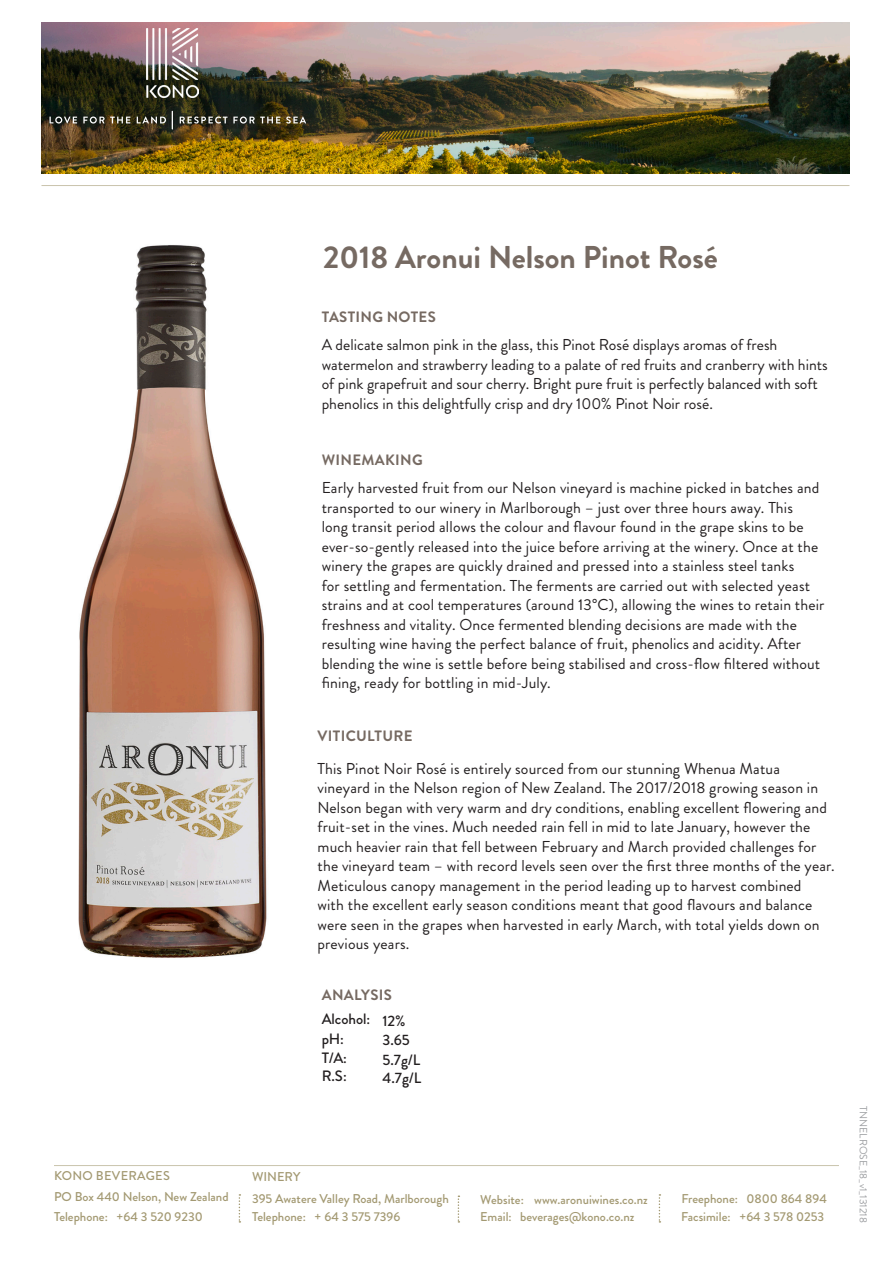
<style>
.page{position:relative;width:893px;height:1263px;background:#fff}
.page>*{position:absolute;margin:0;border:0;box-sizing:border-box;transform-origin:0 0}
.t1{font:700 31.5px "Brandon Grotesque";color:#766a62}
.t2{font:15.75px/19.5px "Brandon Grotesque";letter-spacing:.01em;color:#231f20}
.t3{font:700 15px "Brandon Grotesque";letter-spacing:.02em;color:#766a62}
.t4{font:500 15px/19.5px "Brandon Grotesque";color:#231f20}
.t5{font:500 12.75px "Brandon Grotesque";color:#a39972}
.t6{font:500 12.75px "Brandon Grotesque";letter-spacing:.02em;color:#a39972}
.t7{font:10.5px "Brandon Grotesque";color:#9d9fa2}
</style>
<div class="page">
<img style="left:41px;top:23px;width:808px;height:150px">
<svg style="left:239px;top:1194px;width:1px;height:28px"></svg>
<svg style="left:458px;top:1195px;width:1px;height:27px"></svg>
<svg style="left:659px;top:1194px;width:1px;height:28px"></svg>
<hr style="left:54px;top:1165px;width:785px;height:1px;background:#a39972">
<hr style="left:41px;top:185px;width:808px;height:1px;background:#a39972">
<img style="left:146px;top:28px;width:53px;height:70px">
<svg style="left:50px;top:116px;width:27px;height:8px"></svg>
<svg style="left:83px;top:116px;width:47px;height:8px"></svg>
<svg style="left:137px;top:116px;width:29px;height:8px"></svg>
<svg style="left:180px;top:116px;width:100px;height:8px"></svg>
<svg style="left:286px;top:116px;width:20px;height:8px"></svg>
<svg style="left:172px;top:111px;width:1px;height:18px"></svg>
<img style="left:78px;top:245px;width:189px;height:713px">
<p class="t1" style="left:323px;top:235px;width:396px">2018 Aronui Nelson Pinot Rosé</p>
<p class="t3" style="left:322px;top:306px;width:116px">TASTING NOTES</p>
<p class="t2" style="left:322px;top:335px;width:508px">A delicate salmon pink in the glass, this Pinot Rosé displays aromas of fresh watermelon and strawberry leading to a palate of red fruits and cranberry with hints of pink grapefruit and sour cherry. Bright pure fruit is perfectly balanced with soft phenolics in this delightfully crisp and dry 100% Pinot Noir rosé.</p>
<p class="t3" style="left:322px;top:449px;width:103px">WINEMAKING</p>
<p class="t2" style="left:322px;top:478px;width:504px">Early harvested fruit from our Nelson vineyard is machine picked in batches and transported to our winery in Marlborough – just over three hours away. This<br>long transit period allows the colour and flavour found in the grape skins to be ever-so-gently released into the juice before arriving at the winery. Once at the winery the grapes are quickly drained and pressed into a stainless steel tanks<br>for settling and fermentation. The ferments are carried out with selected yeast strains and at cool temperatures (around 13°C), allowing the wines to retain their freshness and vitality. Once fermented blending decisions are made with the resulting wine having the perfect balance of fruit, phenolics and acidity. After blending the wine is settle before being stabilised and cross-flow filtered without fining, ready for bottling in mid-July.</p>
<p class="t3" style="left:318px;top:726px;width:96px">VITICULTURE</p>
<p class="t2" style="left:317px;top:759px;width:519px">This Pinot Noir Rosé is entirely sourced from our stunning Whenua Matua vineyard in the Nelson region of New Zealand. The 2017/2018 growing season in Nelson began with very warm and dry conditions, enabling excellent flowering and fruit-set in the vines. Much needed rain fell in mid to late January, however the much heavier rain that fell between February and March provided challenges for the vineyard team – with record levels seen over the first three months of the year.<br>Meticulous canopy management in the period leading up to harvest combined<br>with the excellent early season conditions meant that good flavours and balance were seen in the grapes when harvested in early March, with total yields down on previous years.</p>
<p class="t3" style="left:322px;top:984px;width:72px">ANALYSIS</p>
<p class="t4" style="left:322px;top:1009px;width:50px">Alcohol: pH:<br>T/A:</p>
<p class="t4" style="left:322px;top:1066px;width:27px">R.S:</p>
<p class="t4" style="left:382px;top:1011px;width:39px">12%<br>3.65<br>5.7g/L</p>
<p class="t4" style="left:382px;top:1068px;width:40px">4.7g/L</p>
<p class="t6" style="left:54px;top:1167px;width:117px">KONO BEVERAGES</p>
<p class="t5" style="left:54px;top:1188px;width:176px">PO Box 440 Nelson, New Zealand</p>
<p class="t5" style="left:54px;top:1208px;width:150px">Telephone: +64 3 520 9230</p>
<p class="t5" style="left:252px;top:1167px;width:50px">WINERY</p>
<p class="t5" style="left:252px;top:1190px;width:198px">395 Awatere Valley Road, Marlborough</p>
<p class="t5" style="left:252px;top:1208px;width:150px">Telephone: + 64 3 575 7396</p>
<p class="t5" style="left:480px;top:1191px;width:169px">Website: www.aronuiwines.co.nz</p>
<p class="t5" style="left:480px;top:1208px;width:156px">Email: beverages@kono.co.nz</p>
<p class="t5" style="left:681px;top:1190px;width:147px">Freephone: 0800 864 894</p>
<p class="t5" style="left:681px;top:1208px;width:145px">Facsimile: +64 3 578 0253</p>
<p class="t7" style="left:870px;top:1106px;width:118px;rotate:90deg">TNNELROSE_18_v1_131218</p>
</div>
